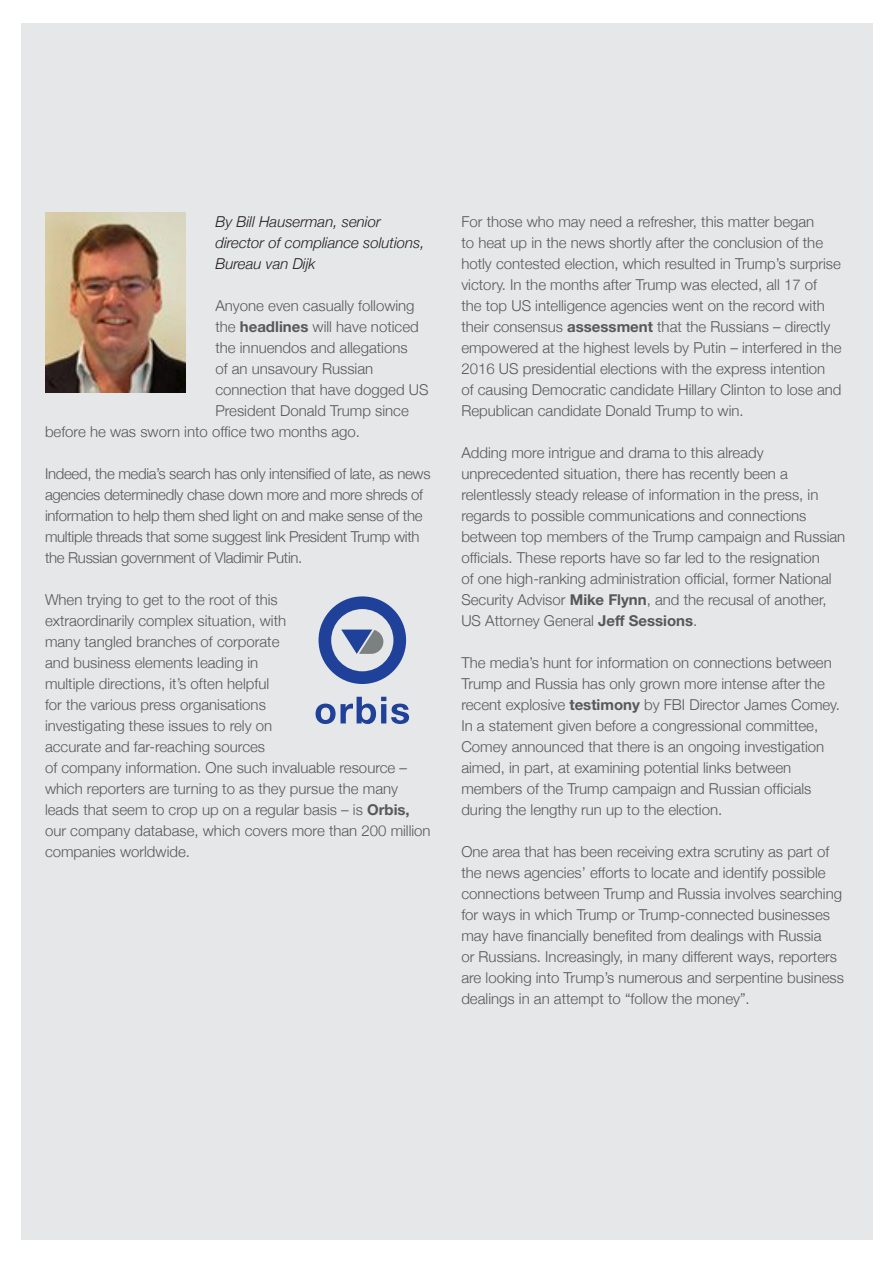
<style>
.page{position:relative;width:893px;height:1263px;background:#fff}
.page>*{position:absolute;margin:0;border:0;box-sizing:border-box;transform-origin:0 0}
.t1{font:300 15px/21px "Helvetica Neue";color:#57585a}
.t2{font:300 15px/21px "Helvetica Neue";letter-spacing:-.02em;color:#57585a}
.t3{font:italic 300 15px/21px "Helvetica Neue";color:#231f20}
.s1{font-family:"Helvetica Neue LTW1 G";font-weight:700}
</style>
<div class="page">
<div style="left:21px;top:23px;width:851px;height:1217px;background:#e6e7e9"></div>
<img style="left:45px;top:213px;width:141px;height:180px">
<svg style="left:319px;top:596px;width:87px;height:88px"></svg>
<svg style="left:316px;top:697px;width:93px;height:27px"></svg>
<p class="t3" style="left:215px;top:210px;width:211px">By Bill Hauserman, senior director of compliance solutions,<br>Bureau van Dijk</p>
<p class="t1" style="left:215px;top:294px;width:201px">Anyone even casually following</p>
<p class="t1" style="left:215px;top:315px;width:205px">the <span class="s1">headlines</span> will have noticed</p>
<p class="t1" style="left:215px;top:336px;width:194px">the innuendos and allegations</p>
<p class="t1" style="left:215px;top:357px;width:159px">of an unsavoury Russian</p>
<p class="t1" style="left:215px;top:378px;width:215px">connection that have dogged US</p>
<p class="t1" style="left:215px;top:399px;width:195px">President Donald Trump since</p>
<p class="t1" style="left:45px;top:420px;width:317px">before he was sworn into office two months ago.</p>
<p class="t2" style="left:45px;top:462px;width:387px">Indeed, the media’s search has only intensified of late, as news agencies determinedly chase down more and more shreds of information to help them shed light on and make sense of the multiple threads that some suggest link President Trump with the Russian government of Vladimir Putin.</p>
<p class="t1" style="left:45px;top:588px;width:387px">When trying to get to the root of this<br>extraordinarily complex situation, with<br>many tangled branches of corporate<br>and business elements leading in<br>multiple directions, it’s often helpful<br>for the various press organisations<br>investigating these issues to rely on<br>accurate and far-reaching sources<br>of company information. One such invaluable resource – which reporters are turning to as they pursue the many leads that seem to crop up on a regular basis – is <span class="s1">Orbis, </span>our company database, which covers more than 200 million companies worldwide.</p>
<p class="t1" style="left:461px;top:210px;width:382px">For those who may need a refresher, this matter began<br>to heat up in the news shortly after the conclusion of the hotly contested election, which resulted in Trump’s surprise victory. In the months after Trump was elected, all 17 of<br>the top US intelligence agencies went on the record with their consensus <span class="s1">assessment</span> that the Russians – directly empowered at the highest levels by Putin – interfered in the 2016 US presidential elections with the express intention<br>of causing Democratic candidate Hillary Clinton to lose and Republican candidate Donald Trump to win.</p>
<p class="t1" style="left:461px;top:441px;width:385px">Adding more intrigue and drama to this already unprecedented situation, there has recently been a relentlessly steady release of information in the press, in regards to possible communications and connections between top members of the Trump campaign and Russian officials. These reports have so far led to the resignation<br>of one high-ranking administration official, former National Security Advisor <span class="s1">Mike Flynn</span>, and the recusal of another, US Attorney General <span class="s1">Jeff Sessions</span>.</p>
<p class="t1" style="left:461px;top:651px;width:380px">The media’s hunt for information on connections between Trump and Russia has only grown more intense after the recent explosive <span class="s1">testimony</span> by FBI Director James Comey.<br>In a statement given before a congressional committee, Comey announced that there is an ongoing investigation aimed, in part, at examining potential links between members of the Trump campaign and Russian officials during the lengthy run up to the election.</p>
<p class="t1" style="left:461px;top:840px;width:384px">One area that has been receiving extra scrutiny as part of the news agencies’ efforts to locate and identify possible connections between Trump and Russia involves searching for ways in which Trump or Trump-connected businesses may have financially benefited from dealings with Russia<br>or Russians. Increasingly, in many different ways, reporters are looking into Trump’s numerous and serpentine business dealings in an attempt to “follow the money”.</p>
</div>
